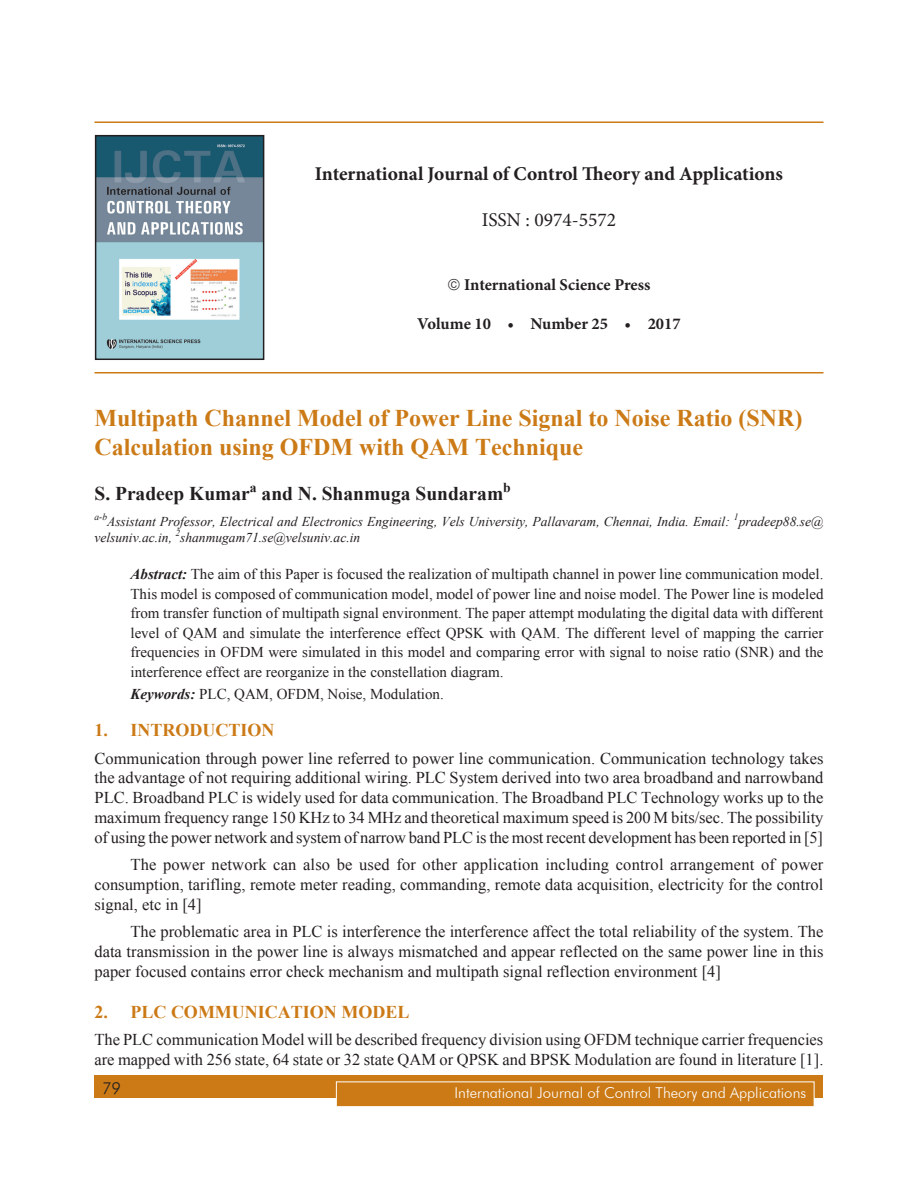
<style>
.page{position:relative;width:918px;height:1188px;background:#fff}
.page>*{position:absolute;margin:0;border:0;box-sizing:border-box;transform-origin:0 0}
.Chapter_Name{font:700 24px/28.8px "Times New Roman";color:#cb7a16}
.t1{font:700 19.5px "Minion Pro";letter-spacing:-.005em;color:#231f20}
.Author_Name{font:700 19.5px "Times New Roman";color:#231f20}
.t2{font:19.5px "Minion Pro";color:#231f20}
.Subhead_1{font:700 18px "Times New Roman";color:#cb7a16}
.Body_text{font:16.5px/19.8px "Times New Roman";color:#231f20;text-align:justify}
.t3{font:700 16.5px "Minion Pro";color:#231f20}
.t4{font:300 16.5px "Futura BT";color:#231f20}
.Abstract_Body_text{font:15px/19.5px "Times New Roman";color:#231f20;text-align:justify}
.t5{font:300 15px "Futura BT";color:#fff}
.Author_Name-2{font:700 13.65px "Times New Roman";color:#231f20}
.Author_Footnote{font:italic 13.5px/16.2px "Times New Roman";color:#231f20}
.s1{font-weight:700;font-style:italic}
</style>
<div class="page">
<div style="left:94px;top:1076px;width:730px;height:22px;background:#cb7a16"></div>
<div style="left:336px;top:1082px;width:478px;height:25px;background:#cb7a16"></div>
<div style="left:336px;top:1082px;width:478px;height:25px;border:1px solid #fff"></div>
<hr style="left:94px;top:122px;width:730px;height:1px;background:#cb7a16">
<hr style="left:94px;top:372px;width:730px;height:2px;background:#cb7a16">
<img style="left:98px;top:138px;width:163px;height:219px">
<div style="left:95px;top:135px;width:169px;height:225px;border:2px solid #231f20"></div>
<p class="t1" style="left:315px;top:160px;width:470px">International Journal of Control Theory and Applications</p>
<p class="t2" style="left:482px;top:207px;width:136px">ISSN : 0974-5572</p>
<p class="t3" style="left:464px;top:273px;width:188px">International Science Press</p>
<p class="t3" style="left:417px;top:312px;width:265px">Volume 10 • Number 25 • 2017</p>
<p class="Chapter_Name" style="left:94px;top:403px;width:709px">Multipath Channel Model of Power Line Signal to Noise Ratio (SNR)<br>Calculation using OFDM with QAM Technique</p>
<p class="Author_Name" style="left:94px;top:480px;width:157px">S. Pradeep Kumar</p>
<p class="Author_Name-2" style="left:250px;top:478px;width:8px">a</p>
<p class="Author_Name" style="left:262px;top:480px;width:243px">and N. Shanmuga Sundaram</p>
<p class="Author_Name-2" style="left:503px;top:478px;width:9px">b</p>
<p class="Author_Footnote" style="left:94px;top:513px;width:731px"><sup>a-b</sup>Assistant Professor, Electrical and Electronics Engineering, Vels University, Pallavaram, Chennai, India. Email: <sup>1</sup>pradeep88.se@ velsuniv.ac.in, <sup>2</sup>shanmugam71.se@velsuniv.ac.in</p>
<p class="Abstract_Body_text" style="left:130px;top:564px;width:695px"><span class="s1">Abstract:</span> The aim of this Paper is focused the realization of multipath channel in power line communication model.<br>This model is composed of communication model, model of power line and noise model. The Power line is modeled from transfer function of multipath signal environment. The paper attempt modulating the digital data with different level of QAM and simulate the interference effect QPSK with QAM. The different level of mapping the carrier frequencies in OFDM were simulated in this model and comparing error with signal to noise ratio (SNR) and the interference effect are reorganize in the constellation diagram.</p>
<p class="Abstract_Body_text" style="left:130px;top:684px;width:315px"><span class="s1">Keywords:</span> PLC, QAM, OFDM, Noise, Modulation.</p>
<p class="Subhead_1" style="left:94px;top:717px;width:57px">1. Introd</p>
<p class="Subhead_1" style="left:202px;top:717px;width:26px">uction</p>
<p class="Body_text" style="left:94px;top:748px;width:731px">Communication through power line referred to power line communication. Communication technology takes the advantage of not requiring additional wiring. PLC System derived into two area broadband and narrowband PLC. Broadband PLC is widely used for data communication. The Broadband PLC Technology works up to the maximum frequency range 150 KHz to 34 MHz and theoretical maximum speed is 200 M bits/sec. The possibility of using the power network and system of narrow band PLC is the most recent development has been reported in [5]</p>
<p class="Body_text" style="left:94px;top:854px;width:730px;text-indent:36px">The power network can also be used for other application including control arrangement of power consumption, tarifling, remote meter reading, commanding, remote data acquisition, electricity for the control signal, etc in [4]</p>
<p class="Body_text" style="left:94px;top:921px;width:730px;text-indent:36px">The problematic area in PLC is interference the interference affect the total reliability of the system. The data transmission in the power line is always mismatched and appear reflected on the same power line in this paper focused contains error check mechanism and multipath signal reflection environment [4]</p>
<p class="Subhead_1" style="left:94px;top:999px;width:316px">2. PLC COMMUNICATION MODEL</p>
<p class="Body_text" style="left:94px;top:1030px;width:730px">The PLC communication Model will be described frequency division using OFDM technique carrier frequencies are mapped with 256 state, 64 state or 32 state QAM or QPSK and BPSK Modulation are found in literature [1].</p>
<p class="t4" style="left:102px;top:1078px;width:21px">79</p>
<p class="t5" style="left:455px;top:1084px;width:353px">International Journal of Control Theory and Applications</p>
</div>
